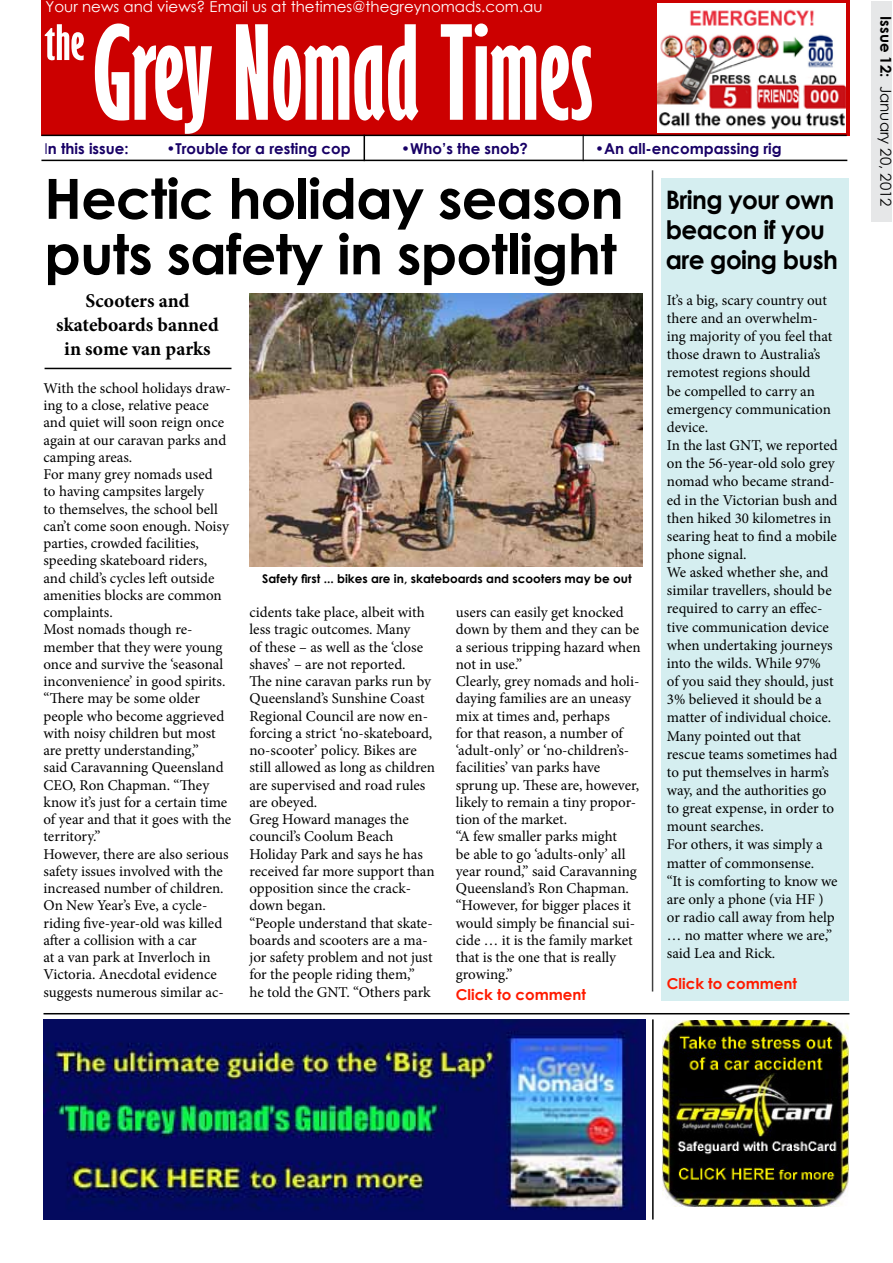
<style>
.page{position:relative;width:893px;height:1263px;background:#fff}
.page>*{position:absolute;margin:0;border:0;box-sizing:border-box;transform-origin:0 0}
.t1{font:700 extra-condensed 120px "Gill Sans";color:#fff}
.t2{font:700 55.5px/55.5px "Century Gothic";letter-spacing:-.015em;color:#000}
.t3{font:700 extra-condensed 45px "Gill Sans";color:#fff;scale:1.2 1}
.t4{font:700 25.5px/30px "Century Gothic";letter-spacing:-.025em;color:#000}
.t5{font:700 19.5px/24px "Minion Pro";color:#000;text-align:center}
.t6{font:15px/17.2px "Minion Pro";letter-spacing:-.005em;color:#000}
.t7{font:700 15px "Century Gothic";color:#180066}
.t8{font:15px "Century Gothic";color:#fff}
.t9{font:700 15px "Century Gothic";color:#ff1b00}
.t10{font:15px "Century Gothic";color:#000}
.t11{font:700 12px "Century Gothic";color:#000}
.s1{font-weight:400}
.s2{font-weight:700}
</style>
<div class="page">
<div style="left:41px;top:19px;width:808px;height:117px;background:#c00"></div>
<div style="left:661px;top:178px;width:188px;height:822px;background:#d5eef0"></div>
<hr style="left:652px;top:170px;width:1px;height:821px;background:#000">
<div style="left:41px;top:0;width:808px;height:19px;background:#c00"></div>
<hr style="left:41px;top:160px;width:806px;height:1px;background:#000">
<div style="left:871px;top:1px;width:21px;height:221px;background:#e6e7e8"></div>
<svg style="left:364px;top:136px;width:1px;height:24px"></svg>
<hr style="left:582px;top:135px;width:2px;height:26px;background:#000">
<hr style="left:44px;top:1013px;width:805px;height:1px;background:#000">
<hr style="left:41px;top:135px;width:806px;height:1px;background:#000">
<hr style="left:45px;top:368px;width:186px;height:1px;background:#000">
<img style="left:662px;top:1021px;width:186px;height:185px">
<img style="left:44px;top:1019px;width:601px;height:200px">
<hr style="left:652px;top:1019px;width:2px;height:200px;background:#000">
<img style="left:249px;top:294px;width:393px;height:273px">
<img style="left:658px;top:4px;width:187px;height:129px">
<p class="t8" style="left:46px;top:-4px;width:498px">Your news and views? Email us at thetimes@thegreynomads.com.au</p>
<h3 class="t3" style="left:44px;top:15px;width:35px">the</h3>
<h1 class="t1" style="left:93px;top:0;width:502px">Grey Nomad Times</h1>
<p class="t7" style="left:45px;top:137px;width:86px"><span class="s1">I</span>n this issue:</p>
<p class="t7" style="left:166px;top:137px;width:186px">•Trouble for a resting cop</p>
<p class="t7" style="left:401px;top:137px;width:128px">•Who’s the snob?</p>
<p class="t7" style="left:595px;top:137px;width:188px">•An all-encompassing rig</p>
<h2 class="t2" style="left:44px;top:168px;width:581px">Hectic holiday season puts safety in spotlight</h2>
<h3 class="t5" style="left:56px;top:289px;width:164px">Scooters and skateboards banned in some van parks</h3>
<p class="t6" style="left:44px;top:379px;width:189px">With the school holidays draw&shy;ing to a close, relative peace and quiet will soon reign once again at our caravan parks and camping areas.<br>For many grey nomads used<br>to having campsites largely<br>to themselves, the school bell can’t come soon enough. Noisy parties, crowded facilities, speeding skateboard riders, and child’s cycles left outside amenities blocks are common complaints.<br>Most nomads though re&shy;member that they were young once and survive the ‘seasonal inconvenience’ in good spirits. “There may be some older people who become aggrieved with noisy children but most are pretty understanding,”<br>said Caravanning Queensland<br>CEO, Ron Chapman. “They know it’s just for a certain time of year and that it goes with the territory.”<br>However, there are also serious safety issues involved with the increased number of children.<br>On New Year’s Eve, a cycle&shy;riding five-year-old was killed after a collision with a car<br>at a van park at Inverloch in<br>Victoria. Anecdotal evidence suggests numerous similar ac-</p>
<p class="t11" style="left:262px;top:569px;width:371px">Safety first ... bikes are in, skateboards and scooters may be out</p>
<p class="t6" style="left:249px;top:604px;width:187px">cidents take place, albeit with less tragic outcomes. Many<br>of these – as well as the ‘close shaves’ – are not reported.<br>The nine caravan parks run by<br>Queensland’s Sunshine Coast<br>Regional Council are now en&shy;forcing a strict ‘no-skateboard, no-scooter’ policy. Bikes are still allowed as long as children are supervised and road rules are obeyed.<br>Greg Howard manages the council’s Coolum Beach<br>Holiday Park and says he has received far more support than opposition since the crack&shy;down began.<br>“People understand that skate&shy;boards and scooters are a ma&shy;jor safety problem and not just for the people riding them,”<br>he told the GNT. “Others park</p>
<p class="t6" style="left:456px;top:604px;width:186px">users can easily get knocked down by them and they can be a serious tripping hazard when not in use.”<br>Clearly, grey nomads and holi&shy;daying families are an uneasy mix at times and, perhaps<br>for that reason, a number of ‘adult-only’ or ‘no-children’s&shy;facilities’ van parks have sprung up. These are, however, likely to remain a tiny propor&shy;tion of the market.<br>“A few smaller parks might<br>be able to go ‘adults-only’ all year round,” said Caravanning<br>Queensland’s Ron Chapman. “However, for bigger places it would simply be financial sui&shy;cide … it is the family market that is the one that is really growing.”</p>
<p class="t9" style="left:456px;top:983px;width:132px">Click to comment</p>
<h3 class="t4" style="left:666px;top:184px;width:174px">Bring your own beacon if you are going bush</h3>
<p class="t6" style="left:667px;top:291px;width:172px;line-height:18.1px">It’s a big, scary country out there and an overwhelm&shy;ing majority of you feel that those drawn to Australia’s remotest regions should<br>be compelled to carry an emergency communication device.<br>In the last GNT, we reported on the 56-year-old solo grey nomad who became strand&shy;ed in the Victorian bush and then hiked 30 kilometres in searing heat to find a mobile phone signal.<br>We asked whether she, and similar travellers, should be required to carry an effec&shy;tive communication device when undertaking journeys into the wilds. While 97%<br>of you said they should, just<br>3% believed it should be a matter of individual choice.<br>Many pointed out that rescue teams sometimes had to put themselves in harm’s way, and the authorities go to great expense, in order to mount searches.<br>For others, it was simply a matter of commonsense.<br>“It is comforting to know we are only a phone (via HF ) or radio call away from help … no matter where we are,” said Lea and Rick.</p>
<p class="t9" style="left:667px;top:972px;width:132px">Click to comment</p>
<p class="t10" style="left:896px;top:16px;width:192px;rotate:90deg"><span class="s2">Issue 12:</span> January 20, 2012</p>
</div>
